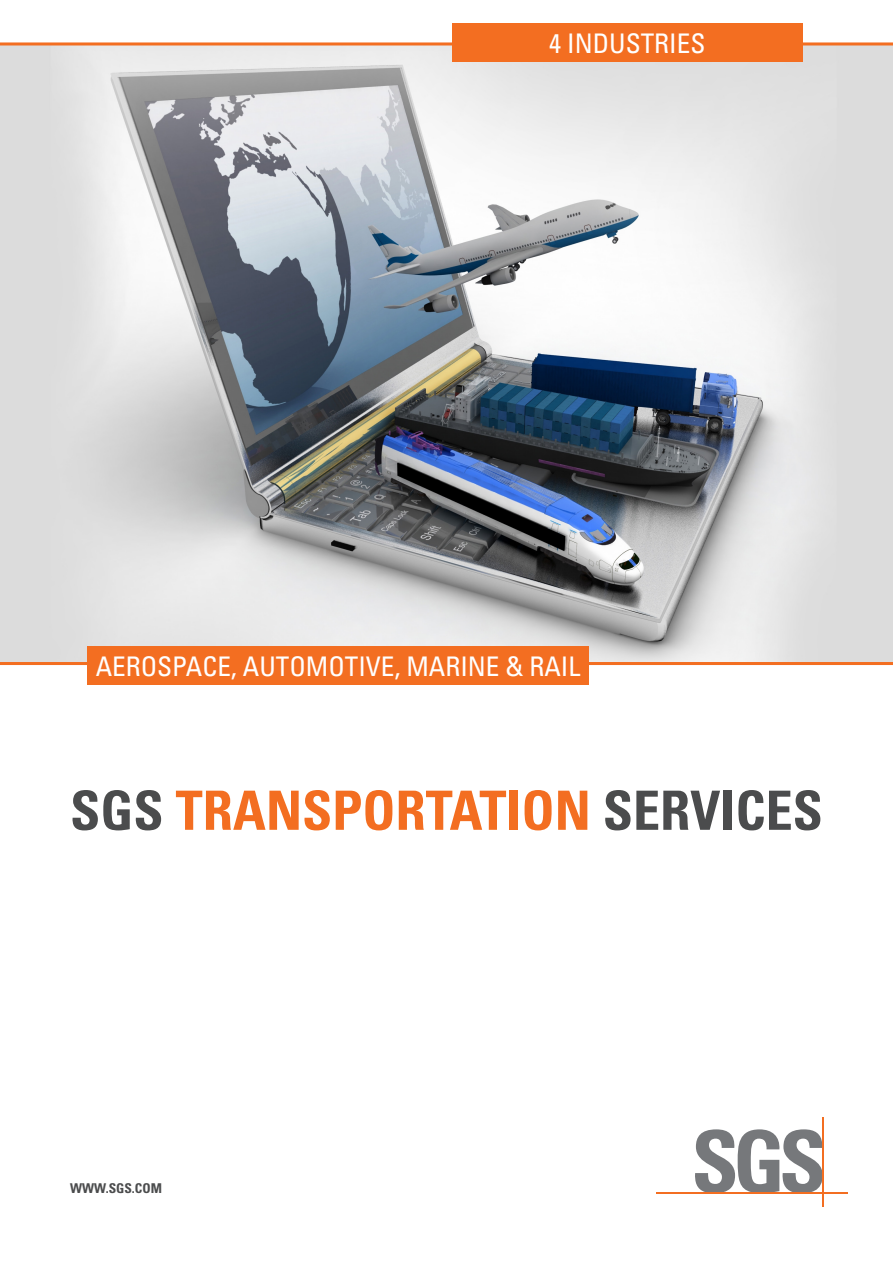
<style>
.page{position:relative;width:893px;height:1263px;background:#fff}
.page>*{position:absolute;margin:0;border:0;box-sizing:border-box;transform-origin:0 0}
.Paragraph_Style_1{font:700 condensed 54.15px "Univers LT";color:#f36e21}
.Paragraph_Style_1-2{font:condensed 27px "Univers LT";color:#fff}
.Paragraph_Style_1-3{font:700 condensed 13.5px "Univers LT";color:#4b4c4d}
.s1{color:#4b4c4d}
</style>
<div class="page">
<svg style="left:695px;top:1129px;width:127px;height:63px"></svg>
<hr style="left:656px;top:1192px;width:192px;height:1px;background:#f36e21">
<hr style="left:822px;top:1117px;width:2px;height:89px;background:#f36e21">
<svg style="left:0;top:42px;width:893px;height:623px"></svg>
<div style="left:452px;top:23px;width:351px;height:39px;background:#f36e21"></div>
<div style="left:87px;top:646px;width:502px;height:38px;background:#f36e21"></div>
<p class="Paragraph_Style_1-2" style="left:549px;top:27px;width:158px">4 INDUSTRIES</p>
<p class="Paragraph_Style_1-2" style="left:96px;top:649px;width:486px">AEROSPACE, AUTOMOTIVE, MARINE &amp; RAIL</p>
<p class="Paragraph_Style_1" style="left:70px;top:777px;width:754px"><span class="s1">SGS</span> TRANSPORTATION <span class="s1">SERVICES</span></p>
<p class="Paragraph_Style_1-3" style="left:70px;top:1180px;width:93px">WWW.SGS.COM</p>
</div>
